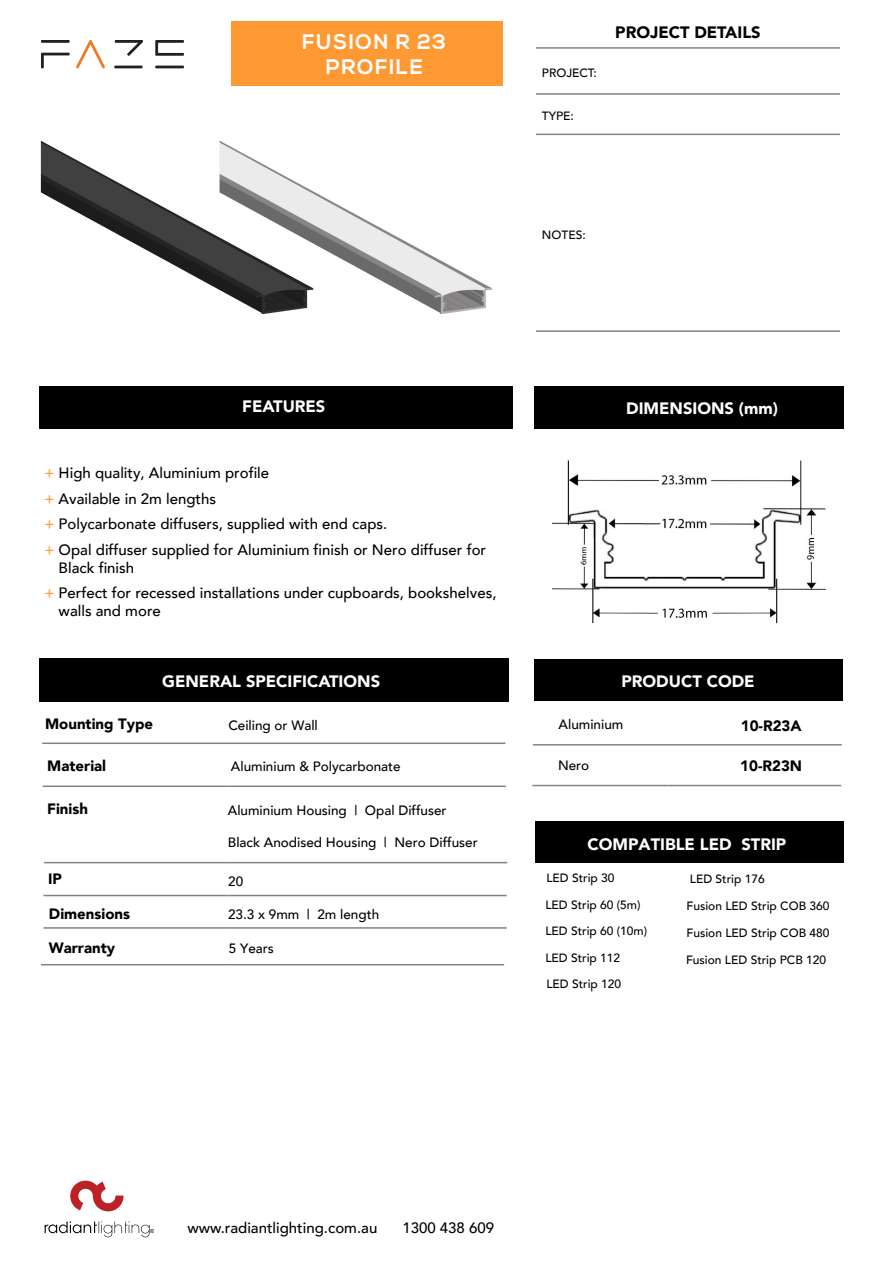
<style>
.page{position:relative;width:893px;height:1263px;background:#fff}
.page>*{position:absolute;margin:0;border:0;box-sizing:border-box;transform-origin:0 0}
.t1{font:700 21px/25.2px "Nexa";letter-spacing:.07em;color:#fff;text-align:center}
.t2{font:900 16.5px "Avenir";color:#fff}
.t3{font:900 16.5px "Avenir";color:#000}
.t4{font:500 15px/25.5px "Avenir";color:#000}
.t5{font:900 15px "Avenir";color:#000}
.t6{font:500 13.5px "Avenir";color:#000}
.t7{font:500 12px "Avenir";color:#000}
.s1{color:#f93}
</style>
<div class="page">
<div style="left:39px;top:386px;width:474px;height:42px;background:#000"></div>
<div style="left:39px;top:658px;width:470px;height:43px;background:#000"></div>
<div style="left:231px;top:21px;width:271px;height:64px;background:#f93"></div>
<svg style="left:70px;top:1181px;width:54px;height:30px"></svg>
<svg style="left:45px;top:1221px;width:109px;height:16px"></svg>
<hr style="left:42px;top:742px;width:185px;height:2px;background:#808285">
<hr style="left:227px;top:742px;width:278px;height:2px;background:#808285">
<hr style="left:43px;top:785px;width:185px;height:2px;background:#808285">
<hr style="left:228px;top:785px;width:278px;height:2px;background:#808285">
<hr style="left:44px;top:862px;width:185px;height:1px;background:#808285">
<hr style="left:229px;top:862px;width:278px;height:1px;background:#808285">
<hr style="left:43px;top:895px;width:185px;height:1px;background:#808285">
<hr style="left:228px;top:895px;width:279px;height:1px;background:#808285">
<hr style="left:41px;top:964px;width:185px;height:1px;background:#808285">
<hr style="left:226px;top:964px;width:278px;height:1px;background:#808285">
<div style="left:534px;top:659px;width:308px;height:41px;background:#000"></div>
<hr style="left:533px;top:744px;width:136px;height:1px;background:#808285">
<hr style="left:669px;top:744px;width:173px;height:1px;background:#808285">
<hr style="left:536px;top:47px;width:136px;height:2px;background:#808285">
<hr style="left:672px;top:47px;width:168px;height:2px;background:#808285">
<hr style="left:536px;top:93px;width:136px;height:2px;background:#808285">
<hr style="left:672px;top:93px;width:168px;height:2px;background:#808285">
<hr style="left:536px;top:134px;width:136px;height:1px;background:#808285">
<hr style="left:672px;top:134px;width:168px;height:1px;background:#808285">
<hr style="left:536px;top:330px;width:136px;height:2px;background:#808285">
<hr style="left:672px;top:330px;width:168px;height:2px;background:#808285">
<div style="left:535px;top:386px;width:309px;height:42px;background:#000"></div>
<hr style="left:155px;top:66px;width:29px;height:2px;background:#241f21">
<svg style="left:155px;top:40px;width:29px;height:16px"></svg>
<hr style="left:41px;top:40px;width:29px;height:3px;background:#241f21">
<svg style="left:41px;top:53px;width:29px;height:15px"></svg>
<hr style="left:114px;top:66px;width:29px;height:2px;background:#241f21">
<svg style="left:115px;top:40px;width:28px;height:16px"></svg>
<svg style="left:76px;top:40px;width:29px;height:28px"></svg>
<hr style="left:43px;top:927px;width:185px;height:2px;background:#808285">
<hr style="left:228px;top:927px;width:279px;height:2px;background:#808285">
<hr style="left:532px;top:785px;width:136px;height:1px;background:#808285">
<hr style="left:668px;top:785px;width:173px;height:1px;background:#808285">
<img style="left:40px;top:140px;width:452px;height:175px">
<img style="left:552px;top:460px;width:274px;height:164px">
<div style="left:535px;top:821px;width:309px;height:41px;background:#000"></div>
<h1 class="t1" style="left:302px;top:30px;width:145px">FUSION R 23<br>PROFILE</h1>
<p class="t7" style="left:542px;top:62px;width:56px">PROJECT:</p>
<p class="t7" style="left:542px;top:106px;width:34px">TYPE:</p>
<p class="t3" style="left:615px;top:18px;width:147px">PROJECT DETAILS</p>
<p class="t7" style="left:542px;top:224px;width:45px">NOTES:</p>
<p class="t2" style="left:242px;top:392px;width:85px">FEATURES</p>
<p class="t4" style="left:44px;top:459px;width:443px"><span class="s1">+</span> High quality, Aluminium profile<br><span class="s1">+</span> Available in 2m lengths<br><span class="s1">+</span> Polycarbonate diffusers, supplied with end caps.<br><span class="s1">+</span> Opal diffuser supplied for Aluminium finish or Nero diffuser for</p>
<p class="t4" style="left:44px;top:554px;width:454px;text-indent:14px">Black finish<br><span class="s1">+</span> Perfect for recessed installations under cupboards, bookshelves,</p>
<p class="t4" style="left:59px;top:597px;width:104px">walls and more</p>
<p class="t2" style="left:162px;top:668px;width:219px">GENERAL SPECIFICATIONS</p>
<p class="t5" style="left:45px;top:711px;width:110px">Mounting Type</p>
<p class="t6" style="left:228px;top:713px;width:91px">Ceiling or Wall</p>
<p class="t5" style="left:47px;top:753px;width:60px">Material</p>
<p class="t6" style="left:231px;top:755px;width:171px">Aluminium &amp; Polycarbonate</p>
<p class="t5" style="left:47px;top:796px;width:42px">Finish</p>
<p class="t6" style="left:228px;top:798px;width:220px">Aluminium Housing | Opal Diffuser</p>
<p class="t6" style="left:228px;top:831px;width:251px">Black Anodised Housing | Nero Diffuser</p>
<p class="t5" style="left:48px;top:866px;width:15px">IP</p>
<p class="t6" style="left:228px;top:869px;width:17px">20</p>
<p class="t5" style="left:49px;top:901px;width:83px">Dimensions</p>
<p class="t6" style="left:228px;top:902px;width:153px">23.3 x 9mm | 2m length</p>
<p class="t5" style="left:49px;top:934px;width:68px">Warranty</p>
<p class="t6" style="left:229px;top:936px;width:47px">5 Years</p>
<p class="t2" style="left:626px;top:394px;width:153px">DIMENSIONS (mm)</p>
<p class="t2" style="left:621px;top:667px;width:135px">PRODUCT CODE</p>
<p class="t5" style="left:741px;top:712px;width:62px">10-R23A</p>
<p class="t6" style="left:559px;top:712px;width:66px">Aluminium</p>
<p class="t6" style="left:558px;top:753px;width:33px">Nero</p>
<p class="t5" style="left:740px;top:753px;width:63px">10-R23N</p>
<p class="t2" style="left:587px;top:830px;width:200px">COMPATIBLE LED STRIP</p>
<p class="t7" style="left:546px;top:868px;width:70px">LED Strip 30</p>
<p class="t7" style="left:545px;top:894px;width:97px">LED Strip 60 (5m)</p>
<p class="t7" style="left:545px;top:921px;width:103px">LED Strip 60 (10m)</p>
<p class="t7" style="left:545px;top:947px;width:76px">LED Strip 112</p>
<p class="t7" style="left:546px;top:974px;width:76px">LED Strip 120</p>
<p class="t7" style="left:690px;top:868px;width:76px">LED Strip 176</p>
<p class="t7" style="left:686px;top:895px;width:145px">Fusion LED Strip COB 360</p>
<p class="t7" style="left:686px;top:922px;width:145px">Fusion LED Strip COB 480</p>
<p class="t7" style="left:686px;top:949px;width:142px">Fusion LED Strip PCB 120</p>
<p class="t4" style="left:187px;top:1214px;width:192px">www.radiantlighting.com.au</p>
<p class="t4" style="left:402px;top:1214px;width:93px">1300 438 609</p>
</div>
